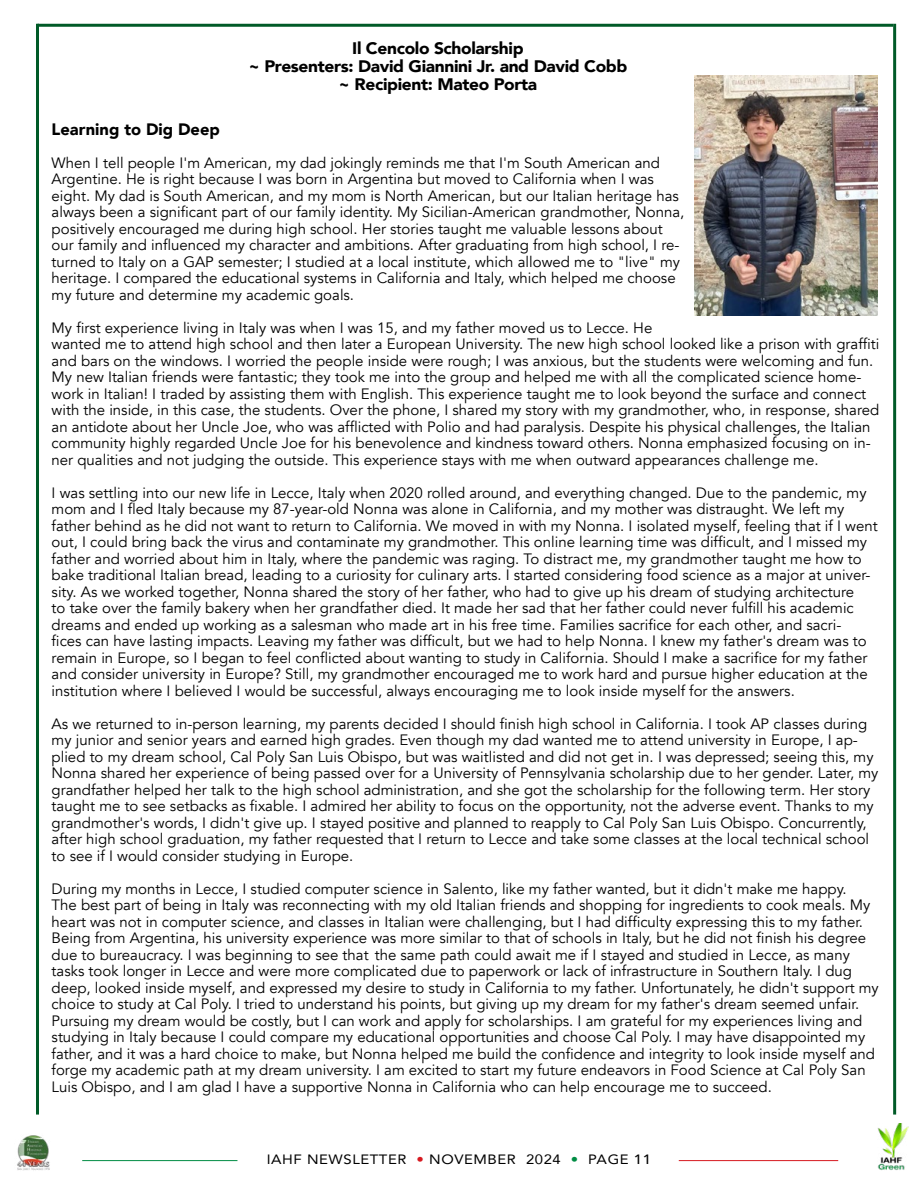
<style>
.page{position:relative;width:918px;height:1188px;background:#fff}
.page>*{position:absolute;margin:0;border:0;box-sizing:border-box;transform-origin:0 0}
.t1{font:900 16.65px/18px "Avenir";letter-spacing:-.02em;color:#000;text-align:center;scale:1.04 1}
.t2{font:900 16.5px "Avenir";color:#000}
.t3{font:15px/16.5px "Avenir";color:#000}
.t4{font:13.5px "Avenir";letter-spacing:.04em;color:#000;scale:1.1 1}
.s1{color:#d71920}
.s2{color:#008c44}
.s3{font-weight:500}
</style>
<div class="page">
<hr style="left:893px;top:24px;width:3px;height:1091px;background:#005a27">
<hr style="left:36px;top:24px;width:3px;height:1091px;background:#005a27">
<hr style="left:38px;top:24px;width:855px;height:3px;background:#005a27">
<img style="left:694px;top:76px;width:184px;height:239px">
<img style="left:877px;top:1124px;width:32px;height:46px">
<hr style="left:82px;top:1160px;width:155px;height:1px;background:#008c44">
<hr style="left:679px;top:1160px;width:159px;height:1px;background:#d71920">
<img style="left:17px;top:1135px;width:33px;height:36px">
<p class="t1" style="left:248px;top:39px;width:366px">Il Cencolo Scholarship<br>~ Presenters: David Giannini Jr. and David Cobb ~ Recipient: Mateo Porta</p>
<p class="t2" style="left:52px;top:115px;width:170px">Learning to Dig Deep</p>
<p class="t3" style="left:52px;top:155px;width:634px">When I tell people I'm American, my dad jokingly reminds me that I'm South American and Argentine. He is right because I was born in Argentina but moved to California when I was eight. My dad is South American, and my mom is North American, but our Italian heritage has always been a significant part of our family identity. My Sicilian-American grandmother, Nonna, positively encouraged me during high school. Her stories taught me valuable lessons about our family and influenced my character and ambitions. After graduating from high school, I re&shy;turned to Italy on a GAP semester; I studied at a local institute, which allowed me to "live" my heritage. I compared the educational systems in California and Italy, which helped me choose my future and determine my academic goals.</p>
<p class="t3" style="left:52px;top:320px;width:829px">My first experience living in Italy was when I was 15, and my father moved us to Lecce. He<br>wanted me to attend high school and then later a European University. The new high school looked like a prison with graffiti and bars on the windows. I worried the people inside were rough; I was anxious, but the students were welcoming and fun.<br>My new Italian friends were fantastic; they took me into the group and helped me with all the complicated science home&shy;work in Italian! I traded by assisting them with English. This experience taught me to look beyond the surface and connect with the inside, in this case, the students. Over the phone, I shared my story with my grandmother, who, in response, shared an antidote about her Uncle Joe, who was afflicted with Polio and had paralysis. Despite his physical challenges, the Italian community highly regarded Uncle Joe for his benevolence and kindness toward others. Nonna emphasized focusing on in&shy;ner qualities and not judging the outside. This experience stays with me when outward appearances challenge me.</p>
<p class="t3" style="left:52px;top:485px;width:828px">I was settling into our new life in Lecce, Italy when 2020 rolled around, and everything changed. Due to the pandemic, my mom and I fled Italy because my 87-year-old Nonna was alone in California, and my mother was distraught. We left my father behind as he did not want to return to California. We moved in with my Nonna. I isolated myself, feeling that if I went out, I could bring back the virus and contaminate my grandmother. This online learning time was difficult, and I missed my father and worried about him in Italy, where the pandemic was raging. To distract me, my grandmother taught me how to bake traditional Italian bread, leading to a curiosity for culinary arts. I started considering food science as a major at univer&shy;sity. As we worked together, Nonna shared the story of her father, who had to give up his dream of studying architecture<br>to take over the family bakery when her grandfather died. It made her sad that her father could never fulfill his academic dreams and ended up working as a salesman who made art in his free time. Families sacrifice for each other, and sacri-<br>fices can have lasting impacts. Leaving my father was difficult, but we had to help Nonna. I knew my father's dream was to remain in Europe, so I began to feel conflicted about wanting to study in California. Should I make a sacrifice for my father and consider university in Europe? Still, my grandmother encouraged me to work hard and pursue higher education at the institution where I believed I would be successful, always encouraging me to look inside myself for the answers.</p>
<p class="t3" style="left:52px;top:716px;width:828px">As we returned to in-person learning, my parents decided I should finish high school in California. I took AP classes during my junior and senior years and earned high grades. Even though my dad wanted me to attend university in Europe, I ap&shy;plied to my dream school, Cal Poly San Luis Obispo, but was waitlisted and did not get in. I was depressed; seeing this, my Nonna shared her experience of being passed over for a University of Pennsylvania scholarship due to her gender. Later, my grandfather helped her talk to the high school administration, and she got the scholarship for the following term. Her story taught me to see setbacks as fixable. I admired her ability to focus on the opportunity, not the adverse event. Thanks to my grandmother's words, I didn't give up. I stayed positive and planned to reapply to Cal Poly San Luis Obispo. Concurrently, after high school graduation, my father requested that I return to Lecce and take some classes at the local technical school to see if I would consider studying in Europe.</p>
<p class="t3" style="left:52px;top:881px;width:829px">During my months in Lecce, I studied computer science in Salento, like my father wanted, but it didn't make me happy.<br>The best part of being in Italy was reconnecting with my old Italian friends and shopping for ingredients to cook meals. My heart was not in computer science, and classes in Italian were challenging, but I had difficulty expressing this to my father.<br>Being from Argentina, his university experience was more similar to that of schools in Italy, but he did not finish his degree due to bureaucracy. I was beginning to see that the same path could await me if I stayed and studied in Lecce, as many tasks took longer in Lecce and were more complicated due to paperwork or lack of infrastructure in Southern Italy. I dug deep, looked inside myself, and expressed my desire to study in California to my father. Unfortunately, he didn't support my choice to study at Cal Poly. I tried to understand his points, but giving up my dream for my father's dream seemed unfair.<br>Pursuing my dream would be costly, but I can work and apply for scholarships. I am grateful for my experiences living and studying in Italy because I could compare my educational opportunities and choose Cal Poly. I may have disappointed my father, and it was a hard choice to make, but Nonna helped me build the confidence and integrity to look inside myself and forge my academic path at my dream university. I am excited to start my future endeavors in Food Science at Cal Poly San Luis Obispo, and I am glad I have a supportive Nonna in California who can help encourage me to succeed.</p>
<p class="t4" style="left:267px;top:1149px;width:351px">IAHF NEWSLETTER <span class="s1">•</span> NOVEMBER 2024 <span class="s2">•</span> PAGE <span class="s3">11</span></p>
</div>
